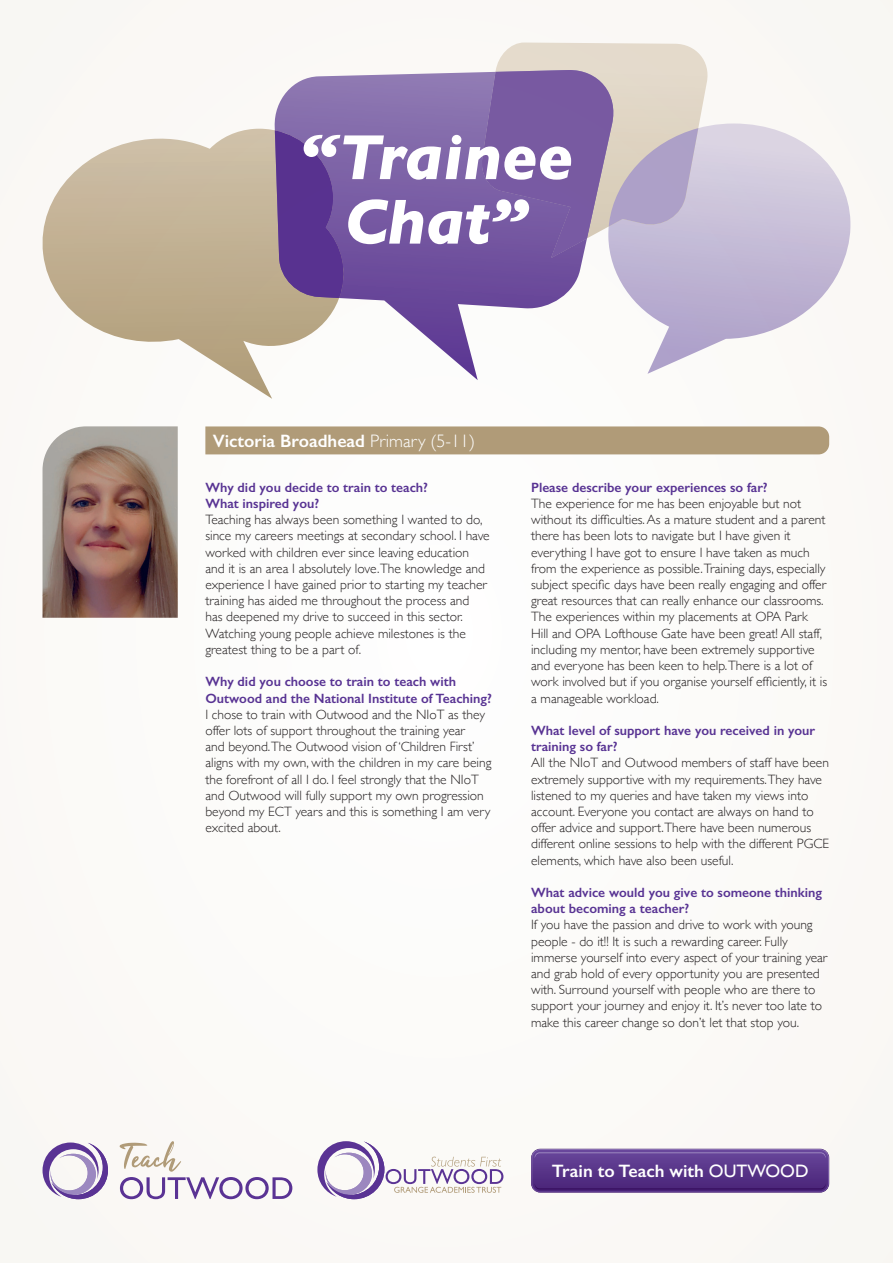
<style>
.page{position:relative;width:893px;height:1263px;background:#fbfaf7}
.page>*{position:absolute;margin:0;border:0;box-sizing:border-box;transform-origin:0 0}
.t1{font:italic 700 64.5px/64.5px "Gill Sans";color:#fff;text-align:center}
.t2{font:600 18px "Gill Sans";color:#fff}
.t3{font:300 13.5px/16.2px "Gill Sans";color:#231f20}
.t4{font:600 13.5px/16.2px "Gill Sans";color:#583393}
.s1{font-weight:300}
.s2{font-weight:400}
</style>
<div class="page">
<svg style="left:619px;top:123px;width:231px;height:251px"></svg>
<svg style="left:274px;top:72px;width:345px;height:308px"></svg>
<svg style="left:42px;top:129px;width:308px;height:270px"></svg>
<svg style="left:496px;top:43px;width:215px;height:215px;background:#e2d9d4"></svg>
<svg style="left:275px;top:130px;width:70px;height:168px;background:#684694"></svg>
<svg style="left:480px;top:69px;width:218px;height:189px;background:#9e8ab4"></svg>
<svg style="left:317px;top:1141px;width:186px;height:58px"></svg>
<svg style="left:532px;top:1149px;width:296px;height:43px;background:#5a378a"></svg>
<svg style="left:120px;top:1141px;width:172px;height:58px"></svg>
<svg style="left:43px;top:1142px;width:65px;height:57px"></svg>
<div style="left:205px;top:426px;width:624px;height:28px;background:#b09b78"></div>
<img style="left:43px;top:426px;width:135px;height:192px">
<h1 class="t1" style="left:301px;top:125px;width:274px">“Trainee<br>Chat”</h1>
<h2 class="t2" style="left:213px;top:430px;width:264px">Victoria Broadhead <span class="s1">Primary (5-11)</span></h2>
<p class="t4" style="left:205px;top:479px;width:224px">Why did you decide to train to teach?<br>What inspired you?</p>
<p class="t3" style="left:205px;top:511px;width:286px">Teaching has always been something I wanted to do, since my careers meetings at secondary school. I have worked with children ever since leaving education and it is an area I absolutely love.The knowledge and experience I have gained prior to starting my teacher training has aided me throughout the process and has deepened my drive to succeed in this sector.<br>Watching young people achieve milestones is the greatest thing to be a part of.</p>
<p class="t4" style="left:205px;top:673px;width:288px">Why did you choose to train to teach with<br>Outwood and the National Institute of Teaching?</p>
<p class="t3" style="left:205px;top:705px;width:288px">I chose to train with Outwood and the NIoT as they offer lots of support throughout the training year<br>and beyond.The Outwood vision of ‘Children First’ aligns with my own, with the children in my care being the forefront of all I do. I feel strongly that the NIoT and Outwood will fully support my own progression beyond my ECT years and this is something I am very excited about.</p>
<p class="t4" style="left:531px;top:479px;width:238px">Please describe your experiences so far?</p>
<p class="t3" style="left:531px;top:495px;width:298px">The experience for me has been enjoyable but not without its difficulties. As a mature student and a parent there has been lots to navigate but I have given it everything I have got to ensure I have taken as much from the experience as possible.Training days, especially subject specific days have been really engaging and offer great resources that can really enhance our classrooms.<br>The experiences within my placements at OPA Park Hill and OPA Lofthouse Gate have been great! All staff, including my mentor, have been extremely supportive and everyone has been keen to help.There is a lot of work involved but if you organise yourself efficiently, it is a manageable workload.</p>
<p class="t4" style="left:531px;top:722px;width:286px">What level of support have you received in your training so far?</p>
<p class="t3" style="left:531px;top:754px;width:299px">All the NIoT and Outwood members of staff have been extremely supportive with my requirements.They have listened to my queries and have taken my views into account. Everyone you contact are always on hand to offer advice and support.There have been numerous different online sessions to help with the different PGCE elements, which have also been useful.</p>
<p class="t4" style="left:531px;top:884px;width:292px">What advice would you give to someone thinking about becoming a teacher?</p>
<p class="t3" style="left:531px;top:916px;width:298px">If you have the passion and drive to work with young people - do it!! It is such a rewarding career. Fully immerse yourself into every aspect of your training year and grab hold of every opportunity you are presented with. Surround yourself with people who are there to support your journey and enjoy it. It’s never too late to make this career change so don’t let that stop you.</p>
<h2 class="t2" style="left:552px;top:1160px;width:258px">Train to Teach with <span class="s2">OUTWOOD</span></h2>
</div>
